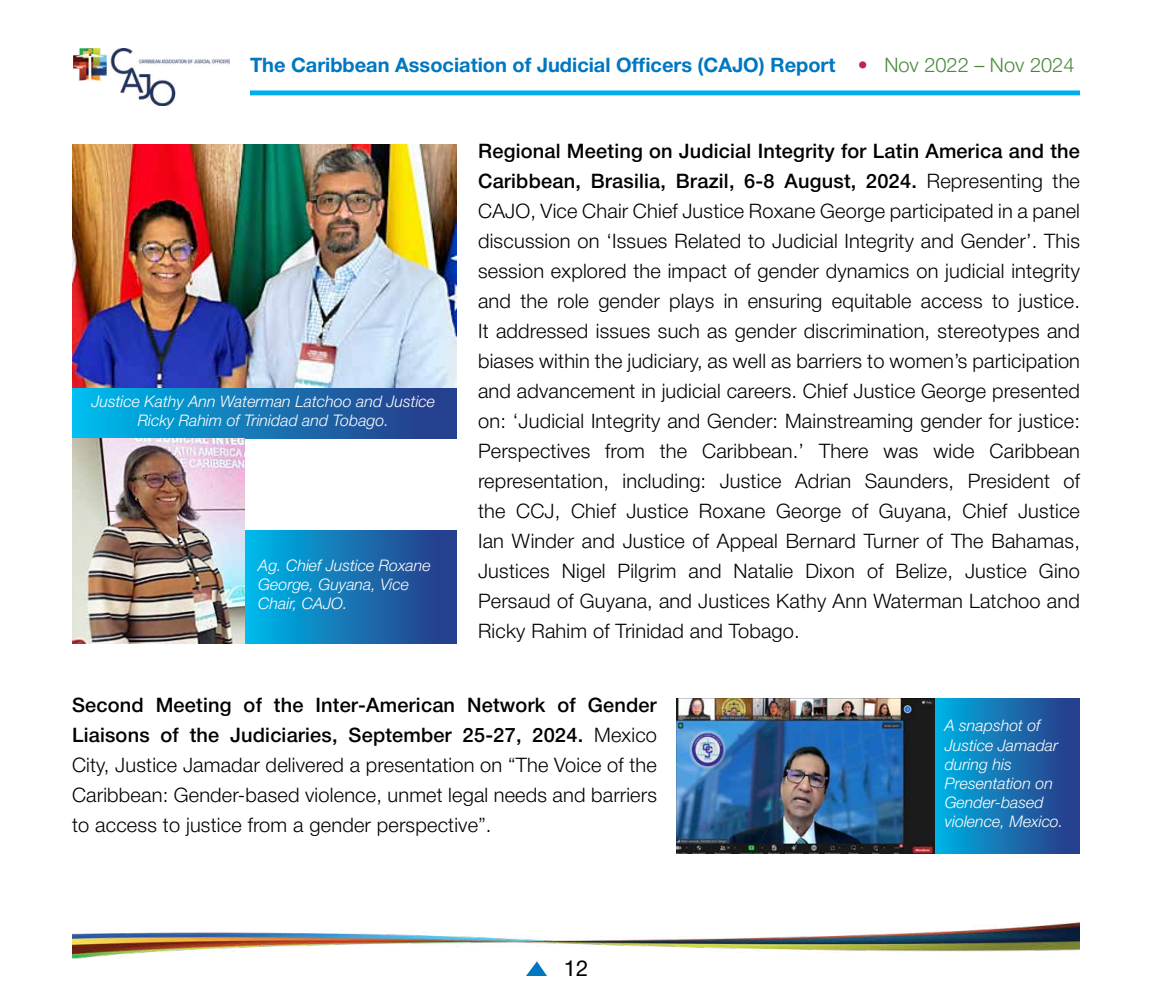
<style>
.page{position:relative;width:1152px;height:1008px;background:#fff}
.page>*{position:absolute;margin:0;border:0;box-sizing:border-box;transform-origin:0 0}
.t1{font:22px "Helvetica Neue";color:#000}
.t2{font:300 20px/30px "Helvetica Neue";letter-spacing:.01em;color:#000;text-align:justify}
.t3{font:700 20px "Helvetica Neue";color:#0077c1}
.t4{font:italic 300 16px/19.2px "Helvetica Neue";color:#fff}
.s1{color:#c02459}
.s2{font-weight:300;color:#4a893b}
.s3{font-weight:500}
</style>
<div class="page">
<img style="left:72px;top:921px;width:1008px;height:38px">
<img style="left:74px;top:48px;width:156px;height:57px">
<div style="left:250px;top:90px;width:830px;height:5px;background:#00aeef"></div>
<svg style="left:526px;top:961px;width:21px;height:15px"></svg>
<div style="left:924px;top:698px;width:156px;height:156px;background:linear-gradient(to right,#00bae9,#2b3785)"></div>
<div style="left:72px;top:387px;width:385px;height:51px;background:linear-gradient(to right,#00bbeb,#2b3584)"></div>
<div style="left:240px;top:531px;width:217px;height:112px;background:linear-gradient(to right,#00bbeb,#2b3584)"></div>
<img style="left:676px;top:698px;width:259px;height:156px">
<img style="left:72px;top:438px;width:173px;height:205px">
<img style="left:73px;top:144px;width:384px;height:243px">
<p class="t3" style="left:250px;top:49px;width:826px">The Caribbean Association of Judicial Officers (CAJO) Report <span class="s1">•</span> <span class="s2">Nov 2022 – Nov 2024</span></p>
<p class="t4" style="left:91px;top:391px;width:345px;text-align:center">Justice Kathy Ann Waterman Latchoo and Justice<br>Ricky Rahim of Trinidad and Tobago.</p>
<p class="t4" style="left:258px;top:555px;width:174px">Ag. Chief Justice Roxane<br>George, Guyana, Vice<br>Chair, CAJO.</p>
<p class="t2" style="left:478px;top:135px;width:603px"><span class="s3">Regional Meeting on Judicial Integrity for Latin America and the Caribbean, Brasilia, Brazil, 6-8 August, 2024.</span> Representing the CAJO, Vice Chair Chief Justice Roxane George participated in a panel discussion on ‘Issues Related to Judicial Integrity and Gender’. This session explored the impact of gender dynamics on judicial integrity and the role gender plays in ensuring equitable access to justice.<br>It addressed issues such as gender discrimination, stereotypes and biases within the judiciary, as well as barriers to women’s participation and advancement in judicial careers. Chief Justice George presented on: ‘Judicial Integrity and Gender: Mainstreaming gender for justice:<br>Perspectives from the Caribbean.’ There was wide Caribbean representation, including: Justice Adrian Saunders, President of the CCJ, Chief Justice Roxane George of Guyana, Chief Justice Ian Winder and Justice of Appeal Bernard Turner of The Bahamas, Justices Nigel Pilgrim and Natalie Dixon of Belize, Justice Gino Persaud of Guyana, and Justices Kathy Ann Waterman Latchoo and Ricky Rahim of Trinidad and Tobago.</p>
<p class="t2" style="left:72px;top:689px;width:587px"><span class="s3">Second Meeting of the Inter-American Network of Gender Liaisons of the Judiciaries, September 25-27, 2024.</span> Mexico City, Justice Jamadar delivered a presentation on “The Voice of the Caribbean: Gender-based violence, unmet legal needs and barriers to access to justice from a gender perspective”.</p>
<p class="t1" style="left:564px;top:952px;width:26px">12</p>
<p class="t4" style="left:945px;top:715px;width:120px">A snapshot of<br>Justice Jamadar during his<br>Presentation on<br>Gender-based violence, Mexico.</p>
</div>
